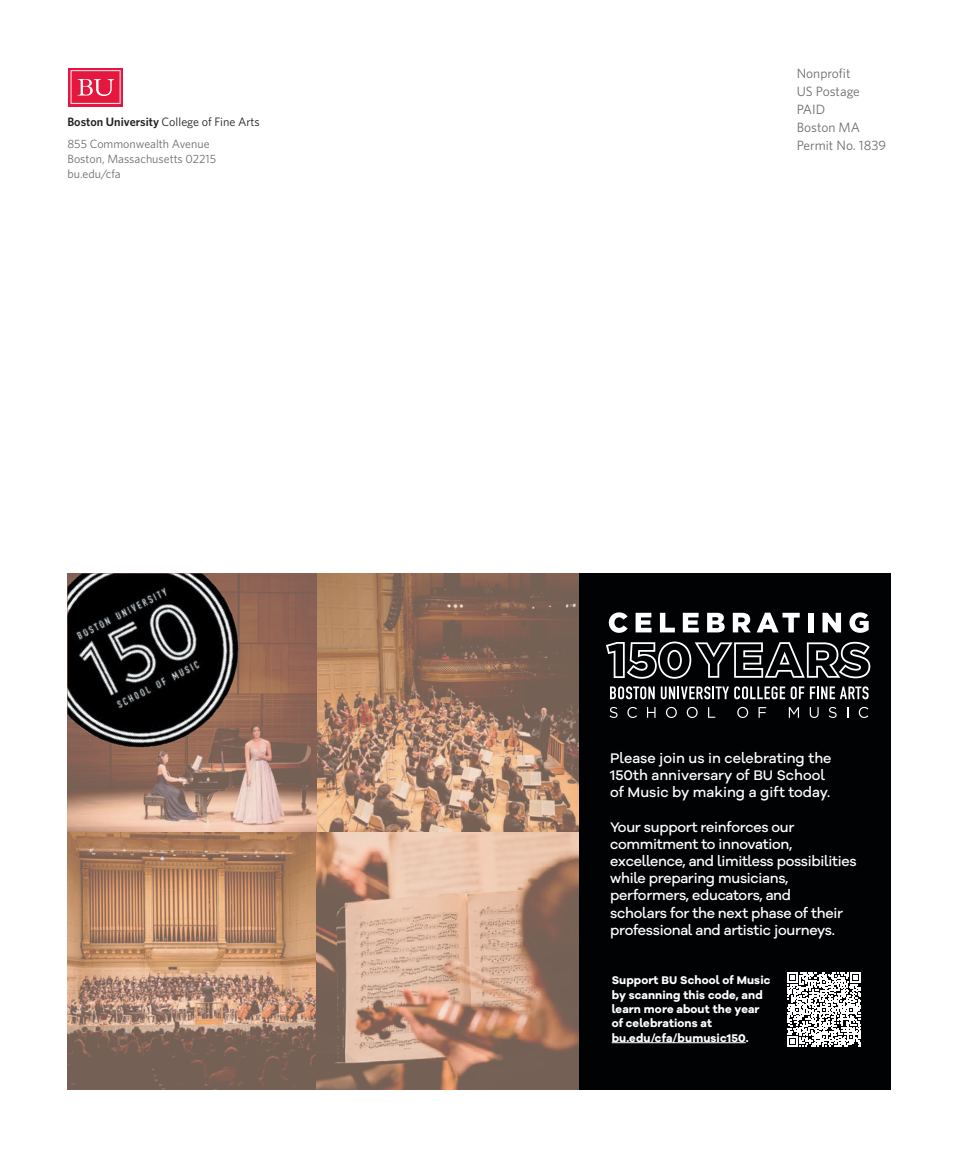
<style>
.page{position:relative;width:972px;height:1175px;background:#fff}
.page>*{position:absolute;margin:0;border:0;box-sizing:border-box;transform-origin:0 0}
.t1{font:500 14.4px/17.2px "Galano Grotesque Alt";letter-spacing:-.02em;color:#fff}
.t2{font:500 14.4px/17.2px "Galano Grotesque Alt";color:#fff}
.t3{font:13.5px/18px "Whitney";color:#6c6d70}
.t4{font:12.15px "Whitney";color:#231f20}
.t5{font:12px/15px "Whitney";color:#6c6d70}
.t6{font:700 11.55px/14.4px "Galano Grotesque Alt";letter-spacing:.01em;color:#fff}
.s1{font-weight:600}
</style>
<div class="page">
<svg style="left:68px;top:573px;width:512px;height:516px;background:#ad8871"></svg>
<div style="left:580px;top:573px;width:311px;height:516px;background:#010203"></div>
<svg style="left:787px;top:972px;width:74px;height:74px"></svg>
<img style="left:68px;top:573px;width:223px;height:227px">
<svg style="left:609px;top:612px;width:19px;height:21px"></svg>
<svg style="left:636px;top:613px;width:16px;height:19px"></svg>
<svg style="left:660px;top:613px;width:15px;height:19px"></svg>
<svg style="left:683px;top:613px;width:16px;height:19px"></svg>
<svg style="left:707px;top:613px;width:18px;height:19px"></svg>
<svg style="left:733px;top:613px;width:18px;height:19px"></svg>
<svg style="left:757px;top:612px;width:43px;height:20px"></svg>
<div style="left:808px;top:613px;width:5px;height:19px;background:#fff"></div>
<svg style="left:823px;top:613px;width:18px;height:19px"></svg>
<svg style="left:849px;top:612px;width:20px;height:21px"></svg>
<svg style="left:610px;top:686px;width:45px;height:13px"></svg>
<svg style="left:661px;top:686px;width:124px;height:13px"></svg>
<svg style="left:791px;top:686px;width:13px;height:13px"></svg>
<svg style="left:810px;top:686px;width:59px;height:13px"></svg>
<svg style="left:606px;top:641px;width:264px;height:37px"></svg>
<svg style="left:610px;top:707px;width:8px;height:11px"></svg>
<svg style="left:627px;top:707px;width:10px;height:11px"></svg>
<svg style="left:647px;top:707px;width:9px;height:10px"></svg>
<svg style="left:666px;top:707px;width:11px;height:11px"></svg>
<svg style="left:687px;top:707px;width:11px;height:11px"></svg>
<svg style="left:708px;top:707px;width:7px;height:10px"></svg>
<svg style="left:737px;top:707px;width:11px;height:11px"></svg>
<svg style="left:759px;top:707px;width:7px;height:10px"></svg>
<svg style="left:789px;top:707px;width:10px;height:10px"></svg>
<svg style="left:810px;top:707px;width:9px;height:11px"></svg>
<svg style="left:829px;top:707px;width:8px;height:11px"></svg>
<svg style="left:859px;top:707px;width:9px;height:11px"></svg>
<hr style="left:612px;top:1042px;width:134px;height:1px;background:#fff">
<svg style="left:68px;top:68px;width:55px;height:38px"></svg>
<svg style="left:71px;top:70px;width:50px;height:34px;background:#e84261"></svg>
<p class="t4" style="left:67px;top:113px;width:194px"><span class="s1">Boston University</span> College of Fine Arts</p>
<p class="t5" style="left:67px;top:136px;width:150px">855 Commonwealth Avenue<br>Boston, Massachusetts 02215 bu.edu/cfa</p>
<p class="t3" style="left:797px;top:64px;width:91px">Nonprofit<br>US Postage<br>PAID<br>Boston MA<br>Permit No. 1839</p>
<p class="t2" style="left:610px;top:748px;width:223px">Please join us in celebrating the<br>150th anniversary of BU School of Music by making a gift today.</p>
<p class="t1" style="left:610px;top:817px;width:248px">Your support reinforces our commitment to innovation, excellence, and limitless possibilities while preparing musicians, performers, educators, and<br>scholars for the next phase of their professional and artistic journeys.</p>
<p class="t6" style="left:612px;top:972px;width:160px">Support BU School of Music by scanning this code, and learn more about the year of celebrations at bu.edu/cfa/bumusic150.</p>
</div>
